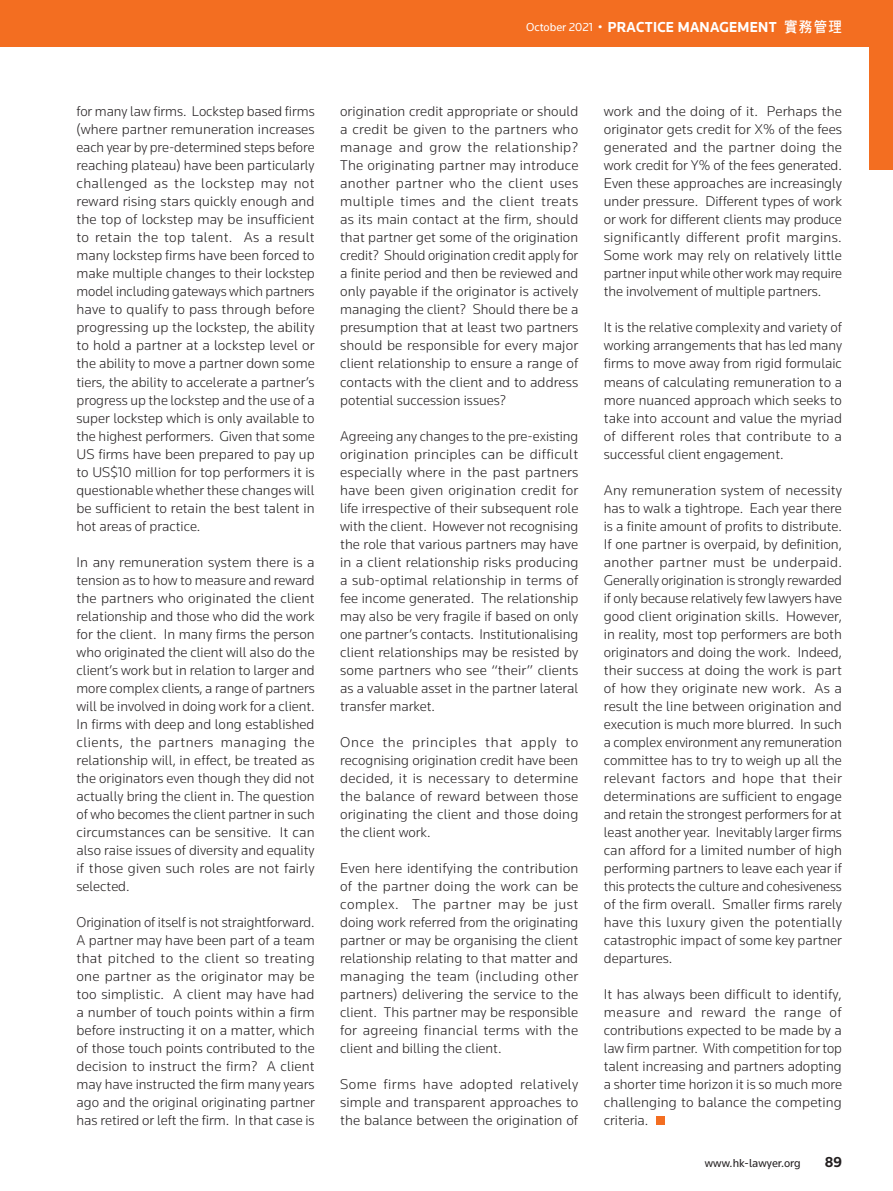
<style>
.page{position:relative;width:893px;height:1191px;background:#fff}
.page>*{position:absolute;margin:0;border:0;box-sizing:border-box;transform-origin:0 0}
.t1{font:700 15px "Knowledge";letter-spacing:.02em;color:#fff;scale:.95 1}
.t2{font:700 15px "Knowledge";color:#231f20}
.t3{font:300 14.7px/18px "Knowledge";color:#231f20;text-align:justify}
.t4{font:12px "Knowledge";color:#231f20}
.s1{font-weight:400;font-size:12px}
.s2{font-family:"DF Hei HK W7";font-weight:400}
</style>
<div class="page">
<div style="left:656px;top:1116px;width:8px;height:8px;background:#f36e21"></div>
<div style="left:0;top:0;width:893px;height:47px;background:#f36e21"></div>
<div style="left:870px;top:0;width:23px;height:170px;background:#f36e21"></div>
<p class="t1" style="left:526px;top:18px;width:334px"><span class="s1">October 2021 •</span> PRACTICE MANAGEMENT <span class="s2">實務管理</span></p>
<p class="t3" style="left:77px;top:102px;width:240px">for many law firms. Lockstep based firms (where partner remuneration increases each year by pre-determined steps before reaching plateau) have been particularly challenged as the lockstep may not reward rising stars quickly enough and the top of lockstep may be insufficient to retain the top talent. As a result many lockstep firms have been forced to make multiple changes to their lockstep model including gateways which partners have to qualify to pass through before progressing up the lockstep, the ability to hold a partner at a lockstep level or the ability to move a partner down some tiers, the ability to accelerate a partner’s progress up the lockstep and the use of a super lockstep which is only available to the highest performers. Given that some US firms have been prepared to pay up to US$10 million for top performers it is questionable whether these changes will be sufficient to retain the best talent in hot areas of practice.</p>
<p class="t3" style="left:77px;top:552px;width:240px">In any remuneration system there is a tension as to how to measure and reward the partners who originated the client relationship and those who did the work for the client. In many firms the person who originated the client will also do the client’s work but in relation to larger and more complex clients, a range of partners will be involved in doing work for a client.<br>In firms with deep and long established clients, the partners managing the relationship will, in effect, be treated as the originators even though they did not actually bring the client in. The question of who becomes the client partner in such circumstances can be sensitive. It can also raise issues of diversity and equality if those given such roles are not fairly selected.</p>
<p class="t3" style="left:77px;top:912px;width:240px">Origination of itself is not straightforward.<br>A partner may have been part of a team that pitched to the client so treating one partner as the originator may be too simplistic. A client may have had a number of touch points within a firm before instructing it on a matter, which of those touch points contributed to the decision to instruct the firm? A client may have instructed the firm many years ago and the original originating partner has retired or left the firm. In that case is</p>
<p class="t3" style="left:340px;top:102px;width:240px">origination credit appropriate or should a credit be given to the partners who manage and grow the relationship?<br>The originating partner may introduce another partner who the client uses multiple times and the client treats as its main contact at the firm, should that partner get some of the origination credit? Should origination credit apply for a finite period and then be reviewed and only payable if the originator is actively managing the client? Should there be a presumption that at least two partners should be responsible for every major client relationship to ensure a range of contacts with the client and to address potential succession issues?</p>
<p class="t3" style="left:340px;top:426px;width:240px">Agreeing any changes to the pre-existing origination principles can be difficult especially where in the past partners have been given origination credit for life irrespective of their subsequent role with the client. However not recognising the role that various partners may have in a client relationship risks producing a sub-optimal relationship in terms of fee income generated. The relationship may also be very fragile if based on only one partner’s contacts. Institutionalising client relationships may be resisted by some partners who see “their” clients as a valuable asset in the partner lateral transfer market.</p>
<p class="t3" style="left:340px;top:732px;width:240px">Once the principles that apply to recognising origination credit have been decided, it is necessary to determine the balance of reward between those originating the client and those doing the client work.</p>
<p class="t3" style="left:340px;top:858px;width:240px">Even here identifying the contribution of the partner doing the work can be complex. The partner may be just doing work referred from the originating partner or may be organising the client relationship relating to that matter and managing the team (including other partners) delivering the service to the client. This partner may be responsible for agreeing financial terms with the client and billing the client.</p>
<p class="t3" style="left:340px;top:1074px;width:240px">Some firms have adopted relatively simple and transparent approaches to the balance between the origination of</p>
<p class="t3" style="left:604px;top:102px;width:240px">work and the doing of it. Perhaps the originator gets credit for X% of the fees generated and the partner doing the work credit for Y% of the fees generated.<br>Even these approaches are increasingly under pressure. Different types of work or work for different clients may produce significantly different profit margins.<br>Some work may rely on relatively little partner input while other work may require the involvement of multiple partners.</p>
<p class="t3" style="left:604px;top:318px;width:240px">It is the relative complexity and variety of working arrangements that has led many firms to move away from rigid formulaic means of calculating remuneration to a more nuanced approach which seeks to take into account and value the myriad of different roles that contribute to a successful client engagement.</p>
<p class="t3" style="left:604px;top:480px;width:240px">Any remuneration system of necessity has to walk a tightrope. Each year there is a finite amount of profits to distribute.<br>If one partner is overpaid, by definition, another partner must be underpaid.<br>Generally origination is strongly rewarded if only because relatively few lawyers have good client origination skills. However, in reality, most top performers are both originators and doing the work. Indeed, their success at doing the work is part of how they originate new work. As a result the line between origination and execution is much more blurred. In such a complex environment any remuneration committee has to try to weigh up all the relevant factors and hope that their determinations are sufficient to engage and retain the strongest performers for at least another year. Inevitably larger firms can afford for a limited number of high performing partners to leave each year if this protects the culture and cohesiveness of the firm overall. Smaller firms rarely have this luxury given the potentially catastrophic impact of some key partner departures.</p>
<p class="t3" style="left:604px;top:984px;width:240px">It has always been difficult to identify, measure and reward the range of contributions expected to be made by a law firm partner. With competition for top talent increasing and partners adopting a shorter time horizon it is so much more challenging to balance the competing criteria.</p>
<p class="t4" style="left:705px;top:1156px;width:98px">www.hk-lawyer.org</p>
<p class="t2" style="left:825px;top:1153px;width:19px">89</p>
</div>
